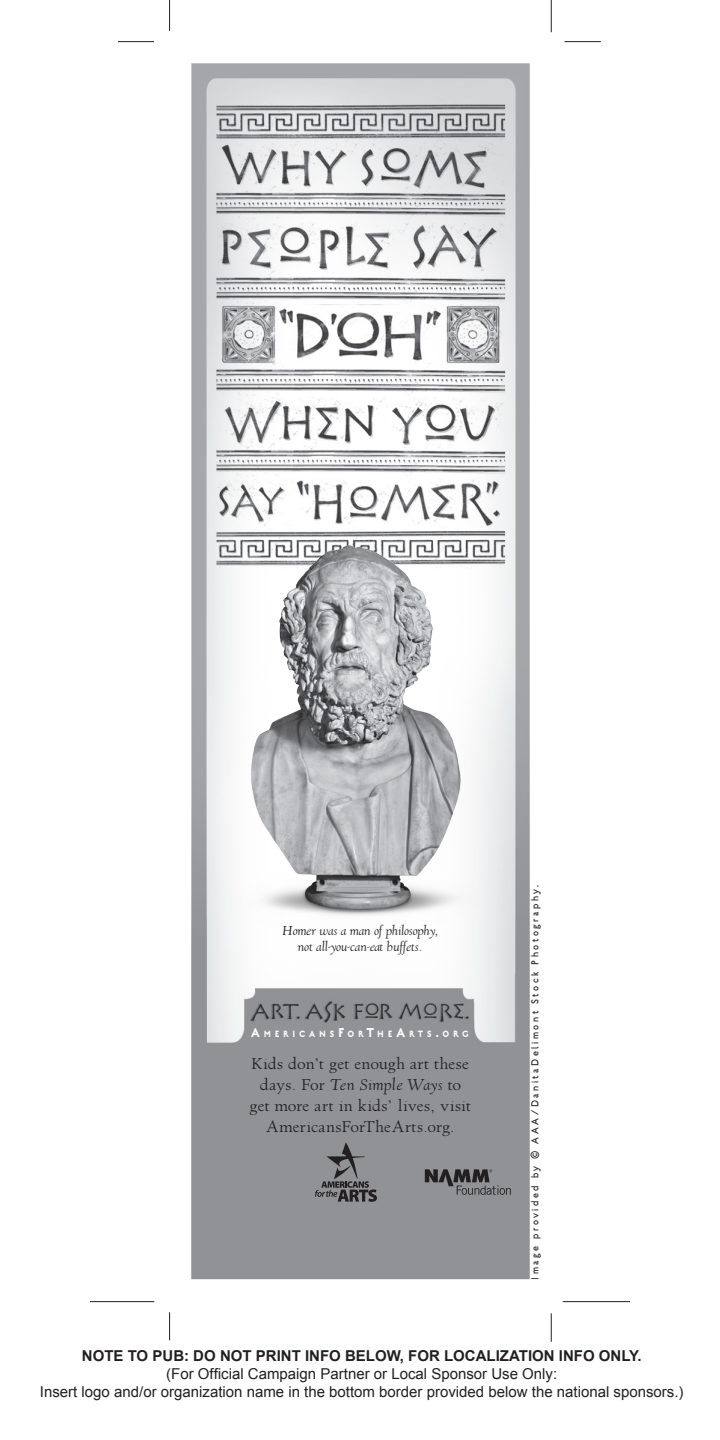
<style>
.page{position:relative;width:720px;height:1440px;background:#fff}
.page>*{position:absolute;margin:0;border:0;box-sizing:border-box;transform-origin:0 0}
.t1{font:18.25px/20.8px "Goudy Village H";letter-spacing:.005em;color:#231f20;text-align:center}
.t2{font:italic 18.25px "Goudy Village L";letter-spacing:.01em;color:#231f20}
.t3{font:15px/18px "Arial";color:#231f20;text-align:center}
.t4{font:700 15px "Arial";color:#231f20}
.t5{font:italic 15px/16.2px "Goudy Village H";letter-spacing:-.02em;color:#231f20;text-align:center}
.t6{font:300 13.75px "English Grotesque";letter-spacing:.22em;color:#231f20;scale:.83 1}
.t7{font:700 12.25px "English Grotesque";letter-spacing:.365em;color:#fff;scale:.83 1}
.s1{font-size:17.5px}
.s2{font-family:"Goudy Village H";font-style:normal}
</style>
<div class="page">
<hr style="left:169px;top:0;width:1px;height:31px;background:#231f20">
<hr style="left:118px;top:41px;width:36px;height:1px;background:#231f20">
<hr style="left:551px;top:0;width:1px;height:32px;background:#231f20">
<hr style="left:565px;top:41px;width:36px;height:1px;background:#231f20">
<hr style="left:90px;top:1301px;width:64px;height:1px;background:#231f20">
<svg style="left:169px;top:1312px;width:1px;height:28px"></svg>
<svg style="left:551px;top:1313px;width:1px;height:29px"></svg>
<hr style="left:563px;top:1301px;width:67px;height:1px;background:#231f20">
<img style="left:191px;top:63px;width:339px;height:1217px">
<img style="left:217px;top:538px;width:280px;height:392px">
<svg style="left:315px;top:1142px;width:62px;height:60px;background:#77777a"></svg>
<svg style="left:425px;top:1169px;width:86px;height:26px;background:#6b6b6e"></svg>
<p class="t5" style="left:282px;top:923px;width:158px">Homer was a man of philosophy, not all-you-can-eat buffets.</p>
<p class="t7" style="left:251px;top:1028px;width:264px"><span class="s1">A</span>mericans<span class="s1">F</span>or<span class="s1">T</span>he<span class="s1">A</span>rts<span class="s1">.</span>org</p>
<p class="t1" style="left:251px;top:1055px;width:219px">Kids don’t get enough art these</p>
<p class="t2" style="left:260px;top:1075px;width:203px"><span class="s2">days. For</span> Ten Simple Ways <span class="s2">to</span></p>
<p class="t1" style="left:250px;top:1096px;width:223px">get more art in kids’ lives, visit<br>AmericansForTheArts.org.</p>
<p class="t6" style="left:528px;top:1280px;width:477px;rotate:-90deg">Image provided by © AAA/DanitaDelimont Stock Photography.</p>
<p class="t4" style="left:82px;top:1346px;width:561px">NOTE TO PUB: DO NOT PRINT INFO BELOW, FOR LOCALIZATION INFO ONLY.</p>
<p class="t3" style="left:40px;top:1365px;width:645px">(For Official Campaign Partner or Local Sponsor Use Only:<br>Insert logo and/or organization name in the bottom border provided below the national sponsors.)</p>
</div>
